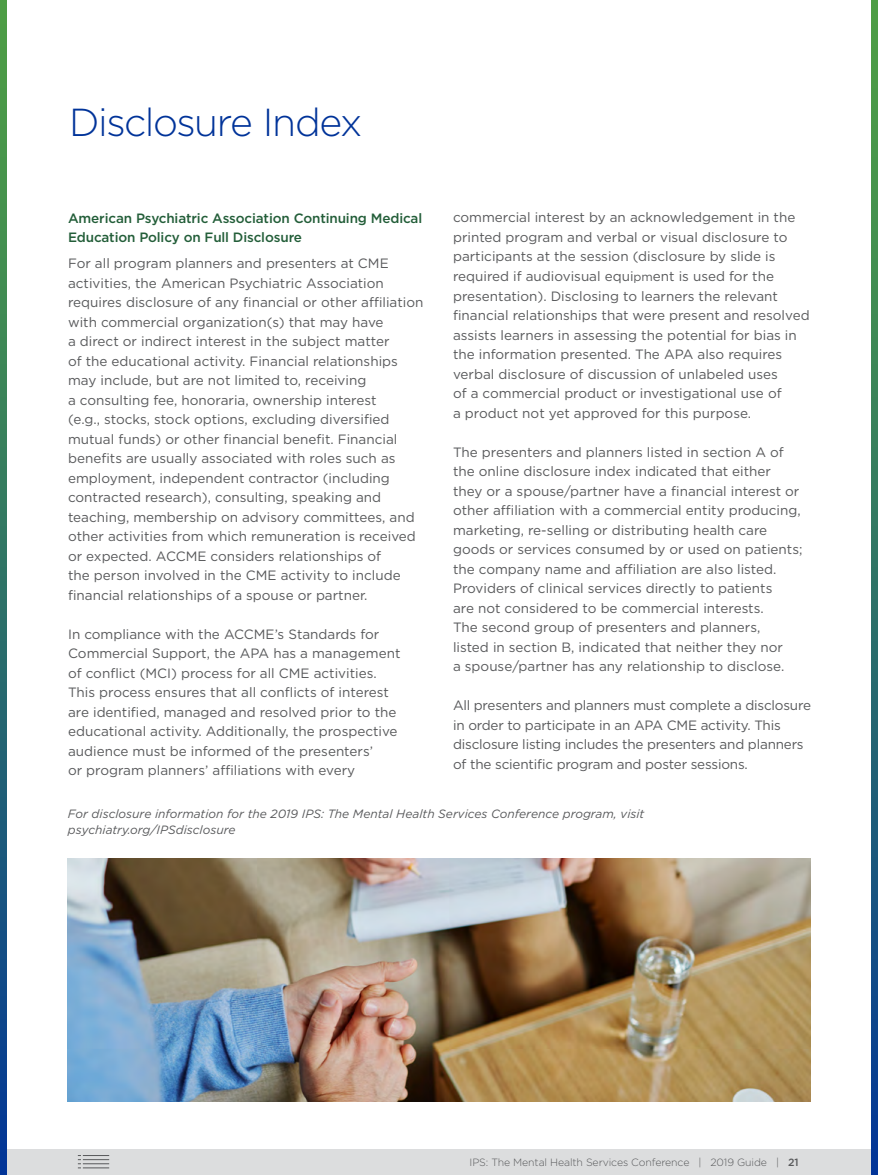
<style>
.page{position:relative;width:878px;height:1175px;background:#fff}
.page>*{position:absolute;margin:0;border:0;box-sizing:border-box;transform-origin:0 0}
.t1{font:300 39px "Gotham";letter-spacing:-.04em;color:#039}
.t2{font:13.5px/19.5px "Gotham";color:#58595b}
.t3{font:500 13.5px/19.5px "Gotham";letter-spacing:-.01em;color:#235e39}
.t4{font:italic 12px/16.5px "Gotham";color:#58595b}
.t5{font:300 10.5px "Gotham";letter-spacing:-.01em;color:#58595b}
.s1{font-size:12px}
.s2{font-weight:500}
</style>
<div class="page">
<div style="left:0;top:1149px;width:878px;height:25px;background:#dcddde"></div>
<svg style="left:78px;top:1155px;width:31px;height:13px"></svg>
<svg style="left:0;top:0;width:7px;height:1174px;background:#2b6f69"></svg>
<svg style="left:871px;top:0;width:7px;height:1174px;background:#2b6f69"></svg>
<img style="left:67px;top:858px;width:743px;height:243px">
<h1 class="t1" style="left:69px;top:97px;width:295px">Disclosure Index</h1>
<p class="t2" style="left:453px;top:208px;width:358px">commercial interest by an acknowledgement in the printed program and verbal or visual disclosure to participants at the session (disclosure by slide is required if audiovisual equi<span class="s1">pm</span>ent is used for the presentation). Disclosing to learners the relevant financial relationships that were present and resolved assists learners in assessing the potential for bias in the information presented. The APA also requires verbal disclosure of discussion of unlabeled uses<br>of a commercial product or investigational use of<br>a product not yet approved for this purpose.</p>
<p class="t2" style="left:453px;top:442px;width:351px">The presenters and planners listed in section A of the online disclosure index indicated that either they or a spouse/partner have a financial interest or other affiliation with a commercial entity producing, marketing, re-selling or distributing health care goods or services consumed by or used on patients; the company name and affiliation are also listed.<br>Providers of clinical services directly to patients<br>are not considered to be commercial interests.<br>The second group of presenters and planners,<br>listed in section B, indicated that neither they nor<br>a spouse/partner has any relationship to disclose.</p>
<p class="t2" style="left:453px;top:695px;width:359px">All presenters and planners must complete a disclosure in order to participate in an APA CME activity. This disclosure listing includes the presenters and planners of the scientific program and poster sessions.</p>
<p class="t4" style="left:68px;top:804px;width:578px">For disclosure information for the 2019 IPS: The Mental Health Services Conference program, visit psychiatry.org/IPSdisclosure</p>
<p class="t3" style="left:68px;top:208px;width:356px">American Psychiatric Association Continuing Medical<br>Education Policy on Full Disclosure</p>
<p class="t2" style="left:68px;top:253px;width:357px">For all program planners and presenters at CME activities, the American Psychiatric Association requires disclosure of any financial or other affiliation with commercial organization(s) that may have<br>a direct or indirect interest in the subject matter<br>of the educational activity. Financial relationships may include, but are not limited to, receiving<br>a consulting fee, honoraria, ownership interest<br>(e.g., stocks, stock options, excluding diversified mutual funds) or other financial benefit. Financial benefits are usually associated with roles such as employment, independent contractor (including contracted research), consulting, speaking and teaching, membership on advisory committees, and other activities from which remuneration is received or expected. ACCME considers relationships of<br>the person involved in the CME activity to include financial relationships of a spouse or partner.</p>
<p class="t2" style="left:68px;top:624px;width:334px">In compliance with the ACCME’s Standards for Commercial Support, the APA has a management of conflict (MCI) process for all CME activities.<br>This process ensures that all conflicts of interest are identified, managed and resolved prior to the educational activity. Additionally, the prospective audience must be informed of the presenters’<br>or program planners’ affiliations with every</p>
<p class="t5" style="left:469px;top:1155px;width:330px">IPS: The Mental Health Services Conference | 2019 Guide | <span class="s2">21</span></p>
</div>
